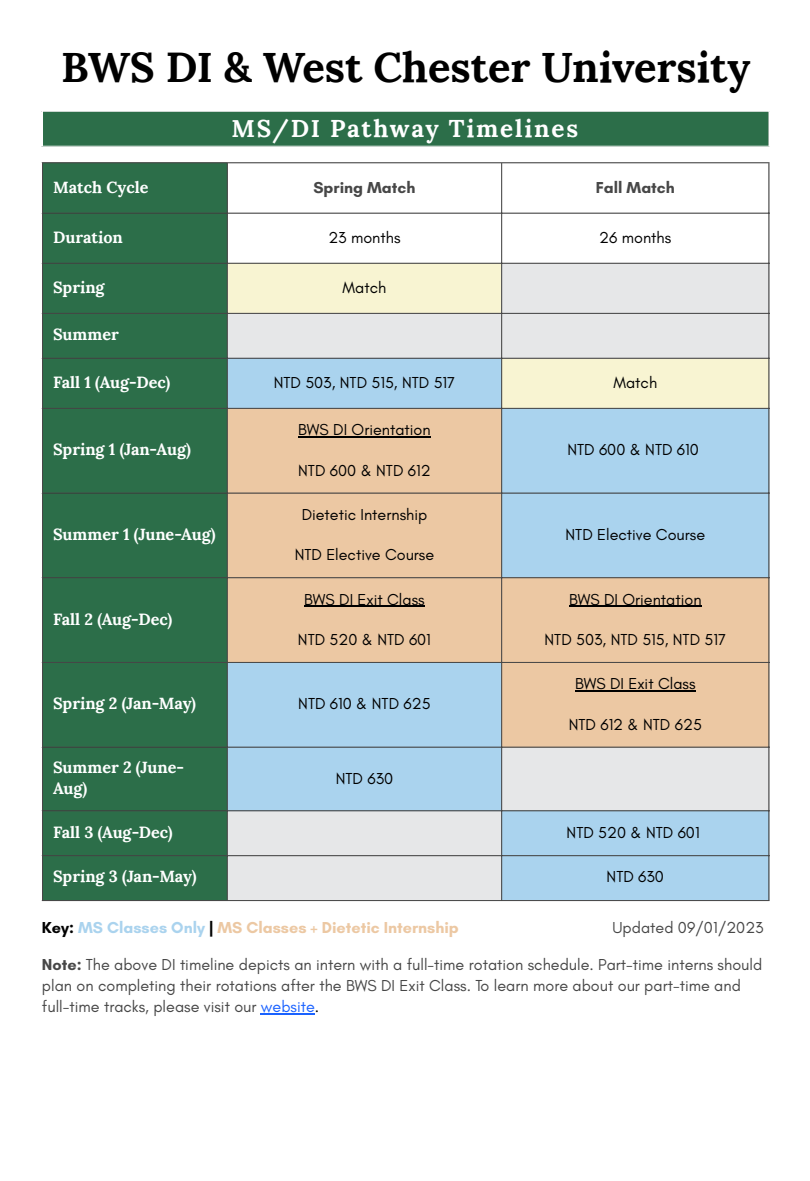
<style>
.page{position:relative;width:810px;height:1181px;background:#fff}
.page>*{position:absolute;margin:0;border:0;box-sizing:border-box;transform-origin:0 0}
.t1{font:700 41.7px "Lora";color:#000}
.t2{font:700 24.3px "Lora";letter-spacing:.075em;color:#fff}
.t3{font:16.2px "Glacial Indifference";color:#000}
.t4{font:16.2px/21.1px "Glacial Indifference";color:#474747}
.t5{font:700 16.2px/21.1px "Lora";color:#fff}
.t6{font:700 16.2px "Glacial Indifference";color:#ecc8a3}
.t7{font:700 16.2px "Glacial Indifference";color:#474747}
.s1{color:#000}
.s2{color:#aad3ee}
.s3{font-weight:700}
.s4{color:#1a62ff}
</style>
<div class="page">
<hr style="left:261px;top:1013px;width:54px;height:1px;background:#1a62ff">
<div style="left:42px;top:111px;width:727px;height:35px;background:#2c6e49"></div>
<hr style="left:42px;top:112px;width:1px;height:34px;background:#fff">
<hr style="left:768px;top:112px;width:1px;height:34px;background:#fff">
<hr style="left:42px;top:111px;width:727px;height:1px;background:#fff">
<div style="left:43px;top:163px;width:184px;height:737px;background:#2c6e49"></div>
<svg style="left:228px;top:264px;width:540px;height:94px;background:#eae9e1"></svg>
<svg style="left:228px;top:359px;width:540px;height:541px;background:#c9dde7"></svg>
<svg style="left:228px;top:409px;width:540px;height:337px;background:#d2cbbe"></svg>
<hr style="left:298px;top:436px;width:133px;height:1px;background:#000">
<hr style="left:304px;top:605px;width:121px;height:1px;background:#000">
<hr style="left:569px;top:605px;width:133px;height:1px;background:#000">
<hr style="left:575px;top:690px;width:121px;height:1px;background:#000">
<hr style="left:42px;top:163px;width:1px;height:737px;background:#474747">
<hr style="left:227px;top:163px;width:1px;height:737px;background:#474747">
<hr style="left:501px;top:163px;width:1px;height:737px;background:#474747">
<hr style="left:768px;top:163px;width:1px;height:737px;background:#474747">
<hr style="left:42px;top:162px;width:727px;height:1px;background:#474747">
<hr style="left:42px;top:213px;width:727px;height:1px;background:#474747">
<hr style="left:42px;top:263px;width:727px;height:1px;background:#474747">
<hr style="left:42px;top:313px;width:727px;height:1px;background:#474747">
<hr style="left:42px;top:358px;width:727px;height:1px;background:#474747">
<hr style="left:42px;top:408px;width:727px;height:1px;background:#474747">
<hr style="left:42px;top:492px;width:727px;height:1px;background:#474747">
<hr style="left:42px;top:577px;width:727px;height:1px;background:#474747">
<hr style="left:42px;top:662px;width:727px;height:1px;background:#474747">
<hr style="left:42px;top:746px;width:727px;height:1px;background:#474747">
<hr style="left:42px;top:810px;width:727px;height:1px;background:#474747">
<hr style="left:42px;top:855px;width:727px;height:1px;background:#474747">
<hr style="left:42px;top:900px;width:727px;height:1px;background:#474747">
<h1 class="t1" style="left:61px;top:40px;width:691px">BWS DI &amp; West Chester University</h1>
<p class="t2" style="left:231px;top:113px;width:348px">MS/DI Pathway Timelines</p>
<p class="t5" style="left:53px;top:176px;width:97px">Match Cycle</p>
<p class="t7" style="left:313px;top:177px;width:104px">Spring Match</p>
<p class="t7" style="left:596px;top:177px;width:81px">Fall Match</p>
<p class="t5" style="left:53px;top:226px;width:71px">Duration</p>
<p class="t3" style="left:328px;top:227px;width:74px">23 months</p>
<p class="t3" style="left:599px;top:227px;width:74px">26 months</p>
<p class="t5" style="left:53px;top:276px;width:53px">Spring</p>
<p class="t3" style="left:343px;top:278px;width:45px">Match</p>
<p class="t5" style="left:53px;top:323px;width:67px">Summer</p>
<p class="t5" style="left:53px;top:371px;width:119px">Fall 1 (Aug-Dec)</p>
<p class="t3" style="left:274px;top:372px;width:183px">NTD 503, NTD 515, NTD 517</p>
<p class="t3" style="left:613px;top:372px;width:45px">Match</p>
<p class="t5" style="left:53px;top:439px;width:139px">Spring 1 (Jan-Aug)</p>
<p class="t5" style="left:53px;top:523px;width:164px">Summer 1 (June-Aug)</p>
<p class="t5" style="left:53px;top:608px;width:121px">Fall 2 (Aug-Dec)</p>
<p class="t3" style="left:298px;top:420px;width:134px">BWS DI Orientation</p>
<h1 class="t3" style="left:298px;top:460px;width:134px">NTD 600 &amp; NTD 612</h1>
<p class="t3" style="left:302px;top:504px;width:127px">Dietetic Internship</p>
<p class="t3" style="left:295px;top:545px;width:141px">NTD Elective Course</p>
<p class="t3" style="left:304px;top:589px;width:122px">BWS DI Exit Class</p>
<p class="t3" style="left:298px;top:629px;width:134px">NTD 520 &amp; NTD 601</p>
<p class="t5" style="left:53px;top:693px;width:144px">Spring 2 (Jan-May)</p>
<p class="t3" style="left:298px;top:694px;width:134px">NTD 610 &amp; NTD 625</p>
<p class="t3" style="left:567px;top:440px;width:133px">NTD 600 &amp; NTD 610</p>
<p class="t3" style="left:566px;top:524px;width:141px">NTD Elective Course</p>
<p class="t3" style="left:569px;top:589px;width:134px">BWS DI Orientation</p>
<p class="t3" style="left:545px;top:629px;width:183px">NTD 503, NTD 515, NTD 517</p>
<p class="t3" style="left:575px;top:674px;width:122px">BWS DI Exit Class</p>
<p class="t3" style="left:569px;top:714px;width:135px">NTD 612 &amp; NTD 625</p>
<p class="t5" style="left:53px;top:756px;width:132px">Summer 2 (June-<br>Aug)</p>
<p class="t3" style="left:336px;top:768px;width:59px">NTD 630</p>
<p class="t5" style="left:53px;top:821px;width:121px">Fall 3 (Aug-Dec)</p>
<p class="t3" style="left:567px;top:822px;width:135px">NTD 520 &amp; NTD 601</p>
<p class="t5" style="left:53px;top:866px;width:145px">Spring 3 (Jan-May)</p>
<p class="t3" style="left:607px;top:867px;width:59px">NTD 630</p>
<h2 class="t6" style="left:42px;top:917px;width:418px"><span class="s1">Key:</span> <span class="s2">MS Classes Only</span> <span class="s1">|</span> MS Classes + Dietetic Internship</h2>
<h2 class="t4" style="left:612px;top:916px;width:153px">Updated 09/01/2023</h2>
<h2 class="t4" style="left:42px;top:953px;width:722px"><span class="s3">Note:</span> The above DI timeline depicts an intern with a full-time rotation schedule. Part-time interns should plan on completing their rotations after the BWS DI Exit Class. To learn more about our part-time and full-time tracks, please visit our <span class="s4">website</span><span class="s1">.</span></h2>
</div>
